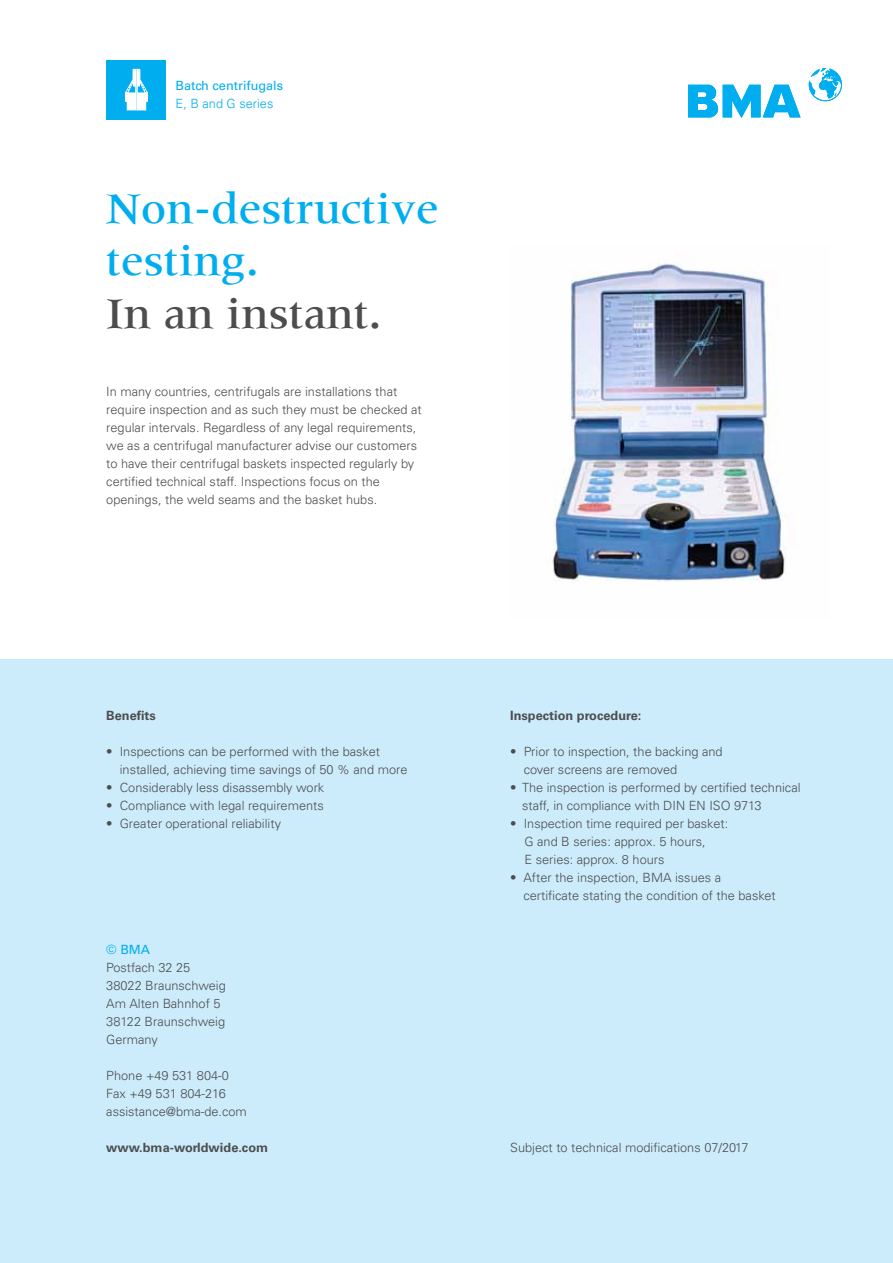
<style>
.page{position:relative;width:893px;height:1263px;background:#fff}
.page>*{position:absolute;margin:0;border:0;box-sizing:border-box;transform-origin:0 0}
.t1{font:500 45px/52.5px "Meridien Com";color:#00aeef}
.t2{font:500 45px "Meridien Com";color:#4d4d4f}
.t3{font:300 12.75px/18px "Univers LT Pro 45";color:#4d4d4f}
.t4{font:700 12.75px "Univers LT Pro 65";color:#4d4d4f}
.t5{font:12.75px "Univers LT Pro 55 Roman";color:#00aeef}
.t6{font:300 12.75px "Univers LT Pro 45";color:#00aeef}
</style>
<div class="page">
<div style="left:107px;top:60px;width:59px;height:59px;background:#00aeef"></div>
<svg style="left:125px;top:69px;width:23px;height:41px"></svg>
<div style="left:0;top:660px;width:893px;height:603px;background:#c7eafb"></div>
<svg style="left:688px;top:85px;width:112px;height:33px"></svg>
<svg style="left:809px;top:68px;width:33px;height:33px"></svg>
<img style="left:552px;top:262px;width:235px;height:320px">
<p class="t5" style="left:176px;top:77px;width:109px">Batch centrifugals</p>
<p class="t6" style="left:176px;top:95px;width:99px">E, B and G series</p>
<h1 class="t1" style="left:106px;top:181px;width:334px">Non-destructive testing.</h1>
<h1 class="t2" style="left:106px;top:286px;width:276px">In an instant.</h1>
<p class="t3" style="left:106px;top:382px;width:317px">In many countries, centrifugals are installations that require inspection and as such they must be checked at regular intervals. Regardless of any legal requirements, we as a centrifugal manufacturer advise our customers to have their centrifugal baskets inspected regularly by certified technical staff. Inspections focus on the openings, the weld seams and the basket hubs.</p>
<p class="t4" style="left:106px;top:707px;width:51px">Benefits</p>
<p class="t3" style="left:120px;top:742px;width:289px;text-indent:-13px">• Inspections can be performed with the basket installed, achieving time savings of 50 % and more</p>
<p class="t3" style="left:106px;top:778px;width:219px">• Considerably less disassembly work</p>
<p class="t3" style="left:106px;top:796px;width:219px">• Compliance with legal requirements</p>
<p class="t3" style="left:106px;top:814px;width:176px">• Greater operational reliability</p>
<p class="t5" style="left:106px;top:941px;width:45px">© BMA</p>
<p class="t3" style="left:106px;top:958px;width:121px">Postfach 32 25<br>38022 Braunschweig<br>Am Alten Bahnhof 5<br>38122 Braunschweig<br>Germany</p>
<p class="t3" style="left:106px;top:1066px;width:142px">Phone +49 531 804-0<br>Fax +49 531 804-216 assistance@bma-de.com</p>
<p class="t4" style="left:106px;top:1139px;width:163px">www.bma-worldwide.com</p>
<p class="t4" style="left:510px;top:707px;width:133px">Inspection procedure:</p>
<p class="t3" style="left:524px;top:742px;width:200px;text-indent:-13px">• Prior to inspection, the backing and cover screens are removed</p>
<p class="t3" style="left:522px;top:778px;width:280px;text-indent:-12px">• The inspection is performed by certified technical staff, in compliance with DIN EN ISO 9713</p>
<p class="t3" style="left:524px;top:814px;width:205px;text-indent:-14px">• Inspection time required per basket:<br>G and B series: approx. 5 hours,<br>E series: approx. 8 hours</p>
<p class="t3" style="left:523px;top:868px;width:254px;text-indent:-13px">• After the inspection, BMA issues a certificate stating the condition of the basket</p>
<p class="t3" style="left:510px;top:1138px;width:240px">Subject to technical modifications 07/2017</p>
</div>
